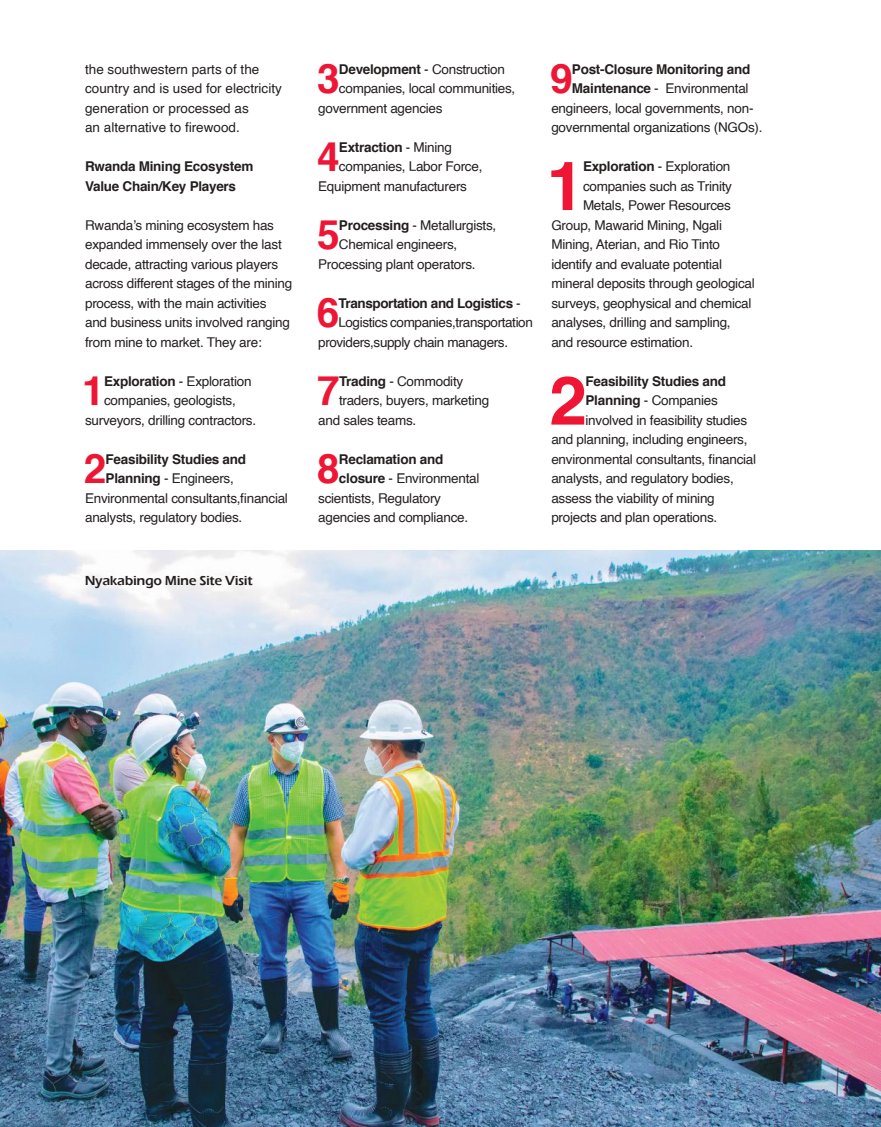
<style>
.page{position:relative;width:881px;height:1127px;background:#fff}
.page>*{position:absolute;margin:0;border:0;box-sizing:border-box;transform-origin:0 0}
.t1{font:700 67.65px "Helvetica";color:#ef1635}
.t2{font:700 40.65px "Helvetica";color:#ef1635}
.t3{font:13.5px/19.5px "Helvetica";letter-spacing:-.02em;color:#241f1f}
.t4{font:700 13.5px/19.5px "Helvetica";letter-spacing:-.02em;color:#241f1f}
.t5{font:13.5px/19.5px "Helvetica";color:#241f1f}
.t6{font:600 13.5px "Eras ITC";color:#241f1f}
.s1{font-weight:700}
.s2{font-weight:400}
</style>
<div class="page">
<img style="left:0;top:550px;width:880px;height:577px">
<p class="t5" style="left:85px;top:59px;width:198px">the southwestern parts of the country and is used for electricity generation or processed as<br>an alternative to firewood.</p>
<p class="t4" style="left:85px;top:157px;width:170px">Rwanda Mining Ecosystem<br>Value Chain/Key Players</p>
<p class="t3" style="left:85px;top:215px;width:208px">Rwanda’s mining ecosystem has expanded immensely over the last decade, attracting various players across different stages of the mining process, with the main activities<br>and business units involved ranging from mine to market. They are:</p>
<h2 class="t2" style="left:82px;top:358px;width:24px">1</h2>
<p class="t3" style="left:104px;top:371px;width:149px"><span class="s1">Exploration</span> - Exploration</p>
<p class="t3" style="left:104px;top:391px;width:133px">companies, geologists,</p>
<p class="t3" style="left:85px;top:410px;width:172px">surveyors, drilling contractors.</p>
<h2 class="t2" style="left:84px;top:436px;width:24px">2</h2>
<p class="t4" style="left:106px;top:449px;width:142px">Feasibility Studies and</p>
<p class="t3" style="left:106px;top:469px;width:130px"><span class="s1">Planning</span> - Engineers,</p>
<p class="t3" style="left:85px;top:488px;width:204px">Environmental consultants,financial</p>
<p class="t3" style="left:85px;top:508px;width:159px">analysts, regulatory bodies.</p>
<p class="t6" style="left:85px;top:573px;width:170px">Nyakabingo Mine Site Visit</p>
<h2 class="t2" style="left:317px;top:46px;width:24px">3</h2>
<p class="t3" style="left:339px;top:59px;width:167px"><span class="s1">Development</span> - Construction</p>
<p class="t3" style="left:339px;top:79px;width:178px">companies, local communities,</p>
<p class="t3" style="left:318px;top:98px;width:126px">government agencies</p>
<h2 class="t2" style="left:317px;top:124px;width:24px">4</h2>
<p class="t4" style="left:339px;top:137px;width:114px">Extraction <span class="s2">- Mining</span></p>
<p class="t3" style="left:339px;top:157px;width:145px">companies, Labor Force,</p>
<p class="t3" style="left:318px;top:176px;width:150px">Equipment manufacturers</p>
<h2 class="t2" style="left:317px;top:202px;width:24px">5</h2>
<p class="t3" style="left:339px;top:215px;width:159px"><span class="s1">Processing</span> - Metallurgists,</p>
<p class="t3" style="left:339px;top:235px;width:120px">Chemical engineers,</p>
<p class="t3" style="left:318px;top:254px;width:159px">Processing plant operators.</p>
<h2 class="t2" style="left:317px;top:280px;width:24px">6</h2>
<p class="t4" style="left:338px;top:293px;width:184px">Transportation and Logistics <span class="s2">-</span></p>
<p class="t3" style="left:338px;top:313px;width:196px">Logistics companies,transportation</p>
<p class="t3" style="left:318px;top:332px;width:191px">providers,supply chain managers.</p>
<h2 class="t2" style="left:317px;top:358px;width:24px">7</h2>
<p class="t3" style="left:339px;top:371px;width:126px"><span class="s1">Trading</span> - Commodity</p>
<p class="t3" style="left:339px;top:391px;width:152px">traders, buyers, marketing</p>
<p class="t3" style="left:318px;top:410px;width:99px">and sales teams.</p>
<h2 class="t2" style="left:317px;top:436px;width:24px">8</h2>
<p class="t4" style="left:339px;top:449px;width:106px">Reclamation and</p>
<p class="t3" style="left:339px;top:469px;width:142px"><span class="s1">closure</span> - Environmental</p>
<p class="t3" style="left:318px;top:488px;width:124px">scientists, Regulatory</p>
<p class="t3" style="left:318px;top:508px;width:151px">agencies and compliance.</p>
<h2 class="t2" style="left:550px;top:46px;width:24px">9</h2>
<p class="t4" style="left:571px;top:59px;width:180px">Post-Closure Monitoring and</p>
<p class="t3" style="left:571px;top:79px;width:178px"><span class="s1">Maintenance</span> - Environmental</p>
<p class="t3" style="left:551px;top:98px;width:203px">engineers, local governments, non-</p>
<p class="t3" style="left:551px;top:118px;width:212px">governmental organizations (NGOs).</p>
<h1 class="t1" style="left:546px;top:132px;width:39px">1</h1>
<p class="t3" style="left:582px;top:157px;width:149px"><span class="s1">Exploration</span> - Exploration</p>
<p class="t3" style="left:582px;top:176px;width:150px">companies such as Trinity</p>
<p class="t3" style="left:582px;top:196px;width:149px">Metals, Power Resources</p>
<p class="t3" style="left:551px;top:215px;width:172px">Group, Mawarid Mining, Ngali</p>
<p class="t3" style="left:551px;top:235px;width:170px">Mining, Aterian, and Rio Tinto</p>
<p class="t3" style="left:551px;top:254px;width:172px">identify and evaluate potential</p>
<p class="t3" style="left:551px;top:274px;width:205px">mineral deposits through geological</p>
<p class="t3" style="left:551px;top:293px;width:201px">surveys, geophysical and chemical</p>
<p class="t3" style="left:551px;top:313px;width:181px">analyses, drilling and sampling,</p>
<p class="t3" style="left:551px;top:332px;width:143px">and resource estimation.</p>
<h1 class="t1" style="left:549px;top:346px;width:39px">2</h1>
<p class="t4" style="left:585px;top:371px;width:142px">Feasibility Studies and</p>
<p class="t3" style="left:585px;top:391px;width:134px"><span class="s1">Planning</span> - Companies</p>
<p class="t3" style="left:585px;top:410px;width:163px">involved in feasibility studies</p>
<p class="t3" style="left:551px;top:430px;width:197px">and planning, including engineers,</p>
<p class="t3" style="left:551px;top:449px;width:206px">environmental consultants, financial</p>
<p class="t3" style="left:551px;top:469px;width:184px">analysts, and regulatory bodies,</p>
<p class="t3" style="left:551px;top:488px;width:165px">assess the viability of mining</p>
<p class="t3" style="left:551px;top:508px;width:167px">projects and plan operations.</p>
</div>
